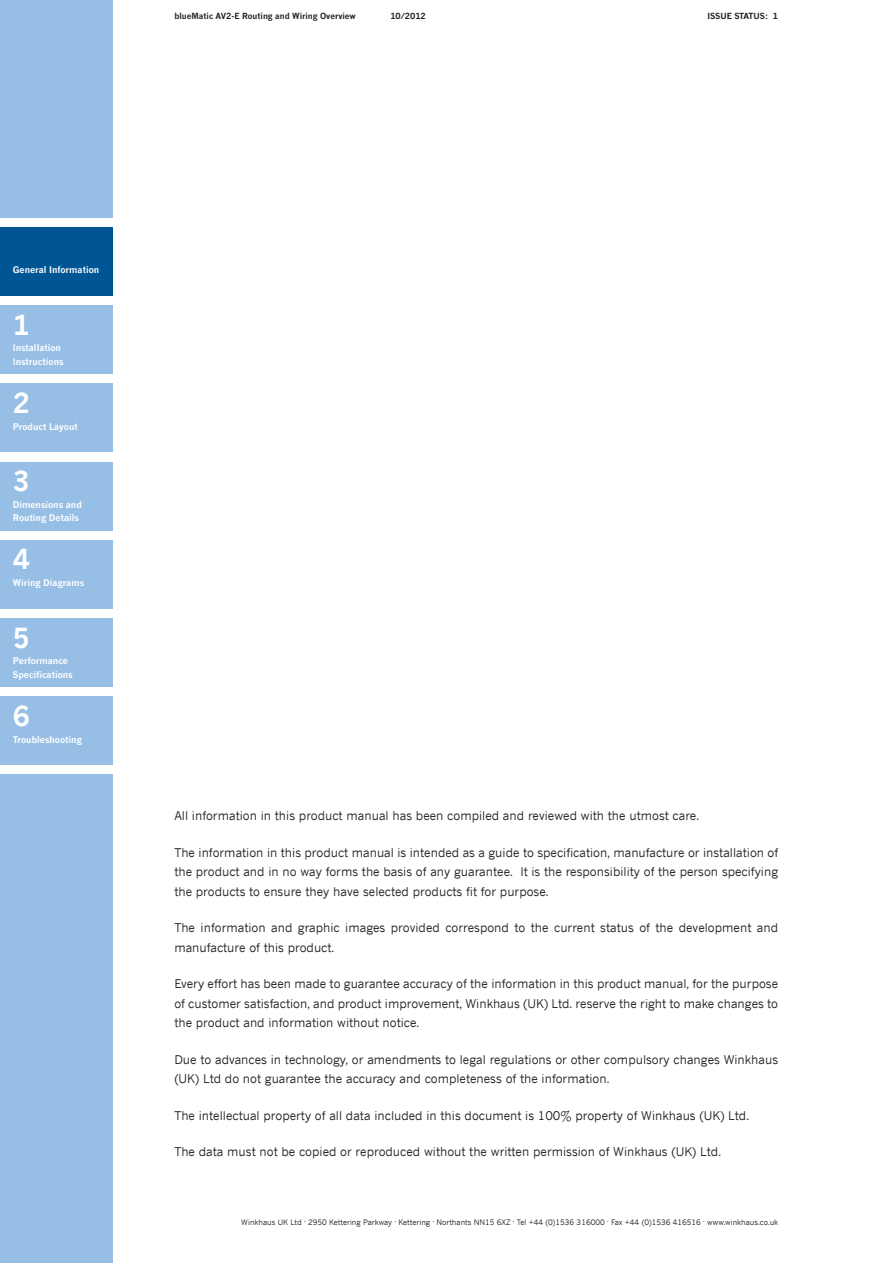
<style>
.page{position:relative;width:893px;height:1263px;background:#fff}
.page>*{position:absolute;margin:0;border:0;box-sizing:border-box;transform-origin:0 0}
.t1{font:700 27px "News Gothic";color:#fff}
.t2{font:12px/19.5px "News Gothic";color:#231f20;text-align:justify}
.t3{font:700 9px/13.5px "News Gothic";color:#fff}
.t4{font:700 8.25px "News Gothic";color:#231f20}
.t5{font:7.5px "News Gothic";color:#231f20}
</style>
<div class="page">
<div style="left:0;top:462px;width:113px;height:68px;background:#97bfe6"></div>
<div style="left:0;top:540px;width:113px;height:68px;background:#97bfe6"></div>
<div style="left:0;top:618px;width:113px;height:69px;background:#97bfe6"></div>
<div style="left:0;top:696px;width:113px;height:69px;background:#97bfe6"></div>
<div style="left:0;top:775px;width:113px;height:488px;background:#97bfe6"></div>
<div style="left:0;top:0;width:113px;height:217px;background:#97bfe6"></div>
<div style="left:0;top:384px;width:113px;height:68px;background:#97bfe6"></div>
<div style="left:0;top:305px;width:113px;height:69px;background:#97bfe6"></div>
<div style="left:0;top:227px;width:113px;height:69px;background:#005595"></div>
<p class="t4" style="left:174px;top:11px;width:183px">blueMatic AV2-E Routing and Wiring Overview</p>
<p class="t4" style="left:390px;top:11px;width:37px">10/2012</p>
<p class="t4" style="left:707px;top:11px;width:72px">ISSUE STATUS: 1</p>
<p class="t3" style="left:13px;top:263px;width:88px">General Information</p>
<h1 class="t1" style="left:13px;top:308px;width:19px">1</h1>
<p class="t3" style="left:13px;top:341px;width:52px">Installation<br>Instructions</p>
<h1 class="t1" style="left:13px;top:386px;width:19px">2</h1>
<p class="t3" style="left:13px;top:419px;width:67px">Product Layout</p>
<h1 class="t1" style="left:13px;top:464px;width:19px">3</h1>
<p class="t3" style="left:13px;top:497px;width:71px">Dimensions and<br>Routing Details</p>
<h1 class="t1" style="left:13px;top:542px;width:19px">4</h1>
<p class="t3" style="left:13px;top:576px;width:73px">Wiring Diagrams</p>
<h1 class="t1" style="left:13px;top:621px;width:19px">5</h1>
<p class="t3" style="left:13px;top:654px;width:62px">Performance<br>Specifications</p>
<h1 class="t1" style="left:13px;top:699px;width:19px">6</h1>
<p class="t3" style="left:13px;top:732px;width:71px">Troubleshooting</p>
<p class="t2" style="left:174px;top:806px;width:526px">All information in this product manual has been compiled and reviewed with the utmost care.</p>
<p class="t2" style="left:174px;top:842px;width:605px">The information in this product manual is intended as a guide to specification, manufacture or installation of the product and in no way forms the basis of any guarantee. It is the responsibility of the person specifying the products to ensure they have selected products fit for purpose.</p>
<p class="t2" style="left:174px;top:918px;width:605px">The information and graphic images provided correspond to the current status of the development and manufacture of this product.</p>
<p class="t2" style="left:174px;top:974px;width:605px">Every effort has been made to guarantee accuracy of the information in this product manual, for the purpose of customer satisfaction, and product improvement, Winkhaus (UK) Ltd. reserve the right to make changes to the product and information without notice.</p>
<p class="t2" style="left:174px;top:1049px;width:605px">Due to advances in technology, or amendments to legal regulations or other compulsory changes Winkhaus (UK) Ltd do not guarantee the accuracy and completeness of the information.</p>
<p class="t2" style="left:174px;top:1105px;width:576px">The intellectual property of all data included in this document is 100% property of Winkhaus (UK) Ltd.</p>
<p class="t2" style="left:174px;top:1142px;width:548px">The data must not be copied or reproduced without the written permission of Winkhaus (UK) Ltd.</p>
<p class="t5" style="left:241px;top:1217px;width:538px">Winkhaus UK Ltd . 2950 Kettering Parkway . Kettering . Northants NN15 6XZ . Tel +44 (0)1536 316000 . Fax +44 (0)1536 416516 . www.winkhaus.co.uk</p>
</div>
